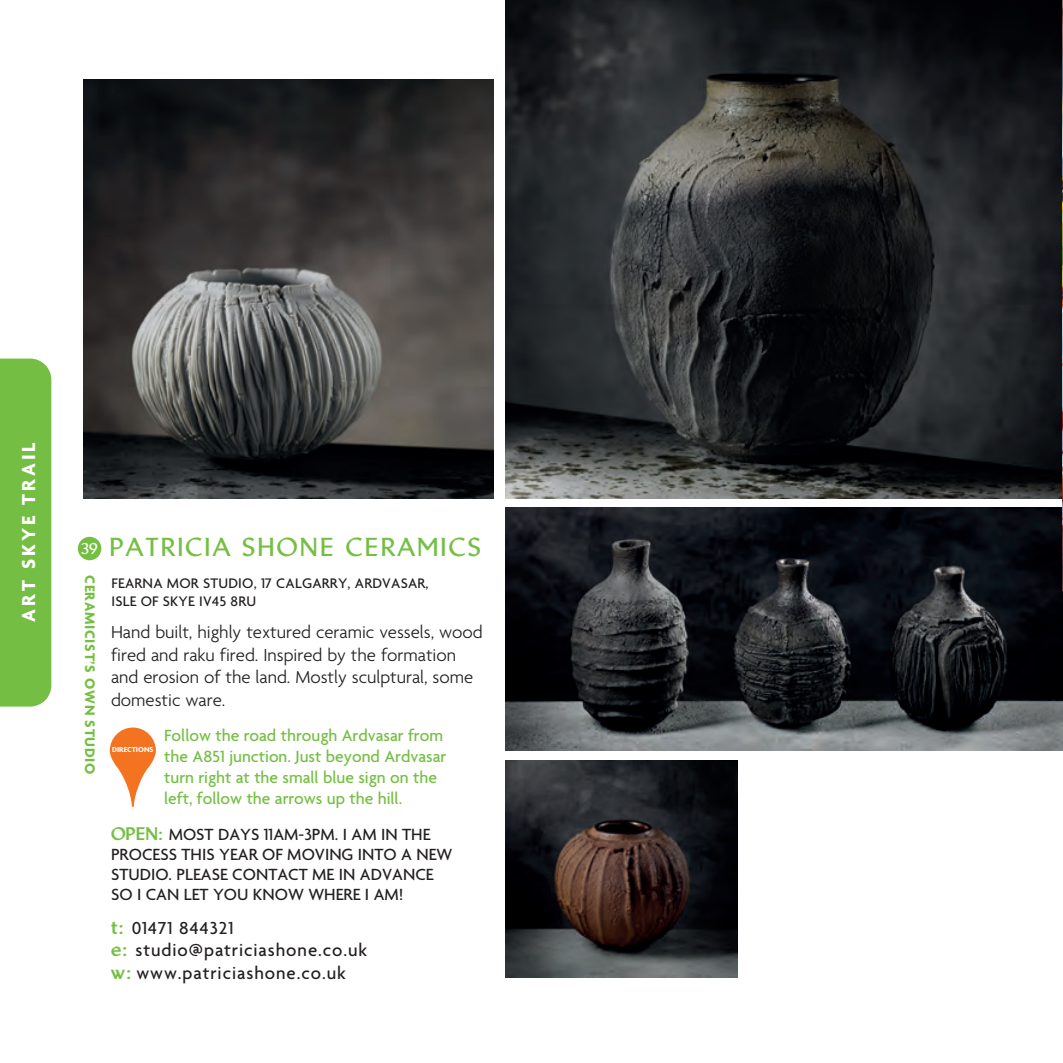
<style>
.page{position:relative;width:1063px;height:1063px;background:#fff}
.page>*{position:absolute;margin:0;border:0;box-sizing:border-box;transform-origin:0 0}
.t1{font:700 25px "Linotype Brewery";letter-spacing:.085em;color:#74bf43}
.t2{font:700 20.25px "Agenda";letter-spacing:.15em;color:#fff}
.t3{font:300 18.75px/22.5px "Agenda";color:#231f20}
.t4{font:500 18.75px/22.5px "Agenda";letter-spacing:.05em;color:#231f20}
.t5{font:500 17.5px/21px "Agenda";color:#74bf43}
.t6{font:500 17.5px/20px "Agenda";color:#231f20}
.t7{font:500 15px/18px "Agenda";letter-spacing:.015em;color:#231f20}
.t8{font:700 15px "Agenda";letter-spacing:.05em;color:#74bf43}
.t9{font:700 15px "Linotype Brewery";color:#fff}
.t10{font:700 7.75px "Agenda";color:#fff}
.s1{font-family:"Linotype Brewery";font-weight:800;color:#74bf43}
</style>
<div class="page">
<div style="left:0;top:359px;width:51px;height:348px;background:#74bf43"></div>
<div style="left:78px;top:537px;width:23px;height:23px;background:#74bf43;border-radius:50%"></div>
<svg style="left:110px;top:728px;width:46px;height:79px"></svg>
<img style="left:505px;top:0;width:557px;height:498px">
<img style="left:505px;top:760px;width:232px;height:218px">
<img style="left:83px;top:80px;width:410px;height:418px">
<img style="left:505px;top:507px;width:558px;height:244px">
<img style="left:1062px;top:0;width:1px;height:590px">
<p class="t2" style="left:16px;top:622px;width:181px;rotate:-90deg">ART SKYE TRAIL</p>
<p class="t9" style="left:81px;top:539px;width:19px">39</p>
<p class="t8" style="left:99px;top:575px;width:201px;rotate:90deg">CERAMICIST’S OWN STUDIO</p>
<h1 class="t1" style="left:109px;top:532px;width:373px">PATRICIA SHONE CERAMICS</h1>
<p class="t7" style="left:112px;top:574px;width:319px">FEARNA MOR STUDIO, 17 CALGARRY, ARDVASAR,<br>ISLE OF SKYE IV45 8RU</p>
<p class="t3" style="left:111px;top:620px;width:373px">Hand built, highly textured ceramic vessels, wood fired and raku fired. Inspired by the formation and erosion of the land. Mostly sculptural, some domestic ware.</p>
<p class="t10" style="left:112px;top:745px;width:43px">DIRECTIONS</p>
<p class="t5" style="left:164px;top:725px;width:283px">Follow the road through Ardvasar from the A851 junction. Just beyond Ardvasar turn right at the small blue sign on the left, follow the arrows up the hill.</p>
<p class="t6" style="left:111px;top:824px;width:343px"><span class="s1">OPEN:</span> MOST DAYS 11AM-3PM. I AM IN THE PROCESS THIS YEAR OF MOVING INTO A NEW STUDIO. PLEASE CONTACT ME IN ADVANCE SO I CAN LET YOU KNOW WHERE I AM!</p>
<p class="t4" style="left:111px;top:916px;width:258px"><span class="s1">t:</span> 01471 844321<br><span class="s1">e:</span> studio@patriciashone.co.uk <span class="s1">w:</span> www.patriciashone.co.uk</p>
</div>
